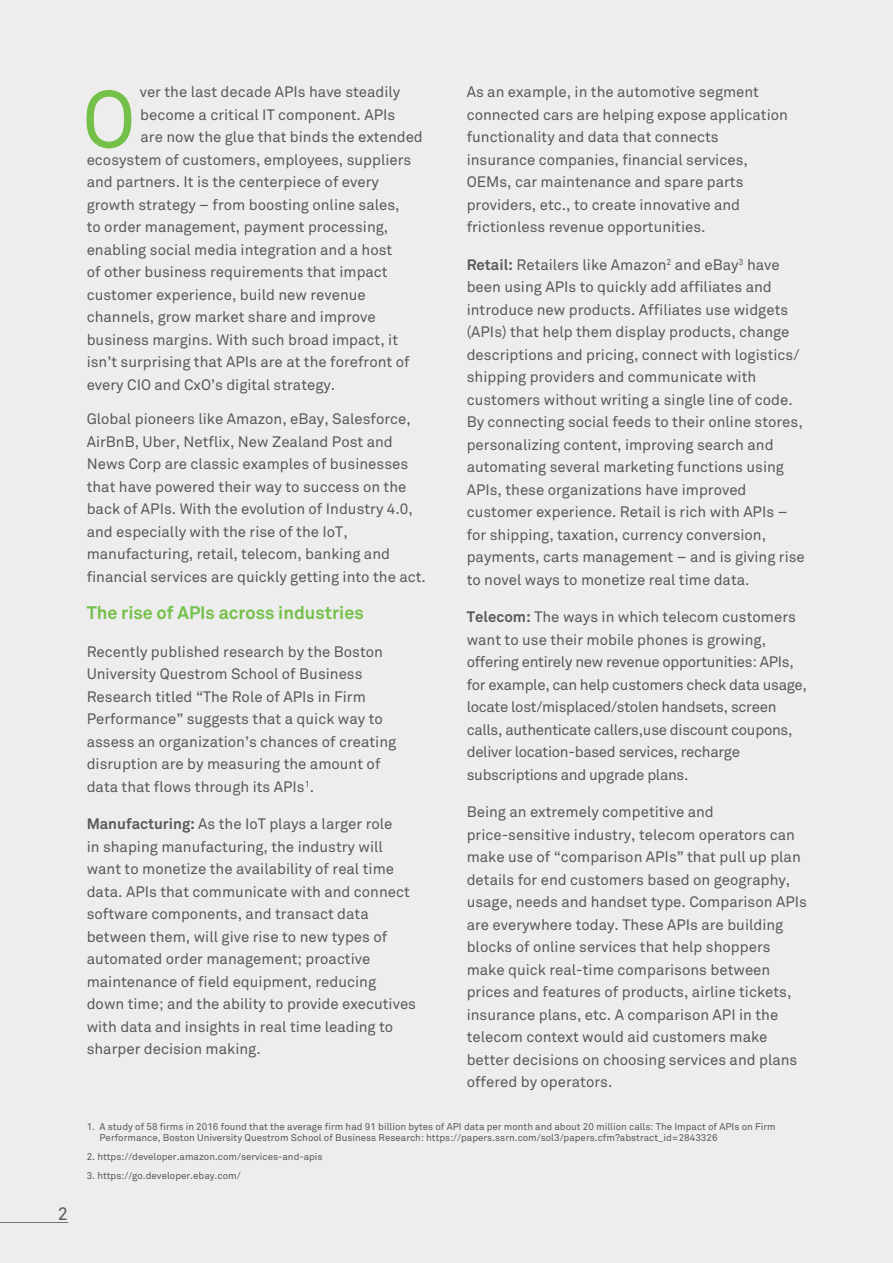
<style>
.page{position:relative;width:893px;height:1263px;background:#ededee}
.page>*{position:absolute;margin:0;border:0;box-sizing:border-box;transform-origin:0 0}
.t1{font:79.5px "Wipro Akkurat";color:#74c049}
.t2{font:700 18px "Wipro Akkurat";color:#74c049}
.t3{font:18px "Wipro Akkurat";color:#58595b}
.t4{font:15px/22.5px "Wipro Akkurat";color:#58595b}
.t5{font:15px/22.5px "Wipro Akkurat";letter-spacing:-.02em;color:#58595b}
.t6{font:9.75px/11.2px "Wipro Akkurat";color:#58595b}
.s1{font-weight:700}
</style>
<div class="page">
<svg style="left:0;top:1222px;width:68px;height:1px"></svg>
<p class="t3" style="left:58px;top:1204px;width:12px">2</p>
<h1 class="t1" style="left:82px;top:73px;width:55px">O</h1>
<p class="t4" style="left:467px;top:81px;width:323px">As an example, in the automotive segment connected cars are helping expose application functionality and data that connects insurance companies, financial services, OEMs, car maintenance and spare parts providers, etc., to create innovative and frictionless revenue opportunities.</p>
<p class="t4" style="left:467px;top:253px;width:340px"><span class="s1">Retail:</span> Retailers like Amazon<sup>2</sup> and eBay<sup>3</sup> have been using APIs to quickly add affiliates and introduce new products. Affiliates use widgets (APIs) that help them display products, change descriptions and pricing, connect with logistics/ shipping providers and communicate with customers without writing a single line of code.<br>By connecting social feeds to their online stores, personalizing content, improving search and automating several marketing functions using APIs, these organizations have improved customer experience. Retail is rich with APIs – for shipping, taxation, currency conversion, payments, carts management – and is giving rise to novel ways to monetize real time data.</p>
<p class="t5" style="left:467px;top:606px;width:342px"><span class="s1">Telecom:</span> The ways in which telecom customers want to use their mobile phones is growing, offering entirely new revenue opportunities: APIs, for example, can help customers check data usage, locate lost/misplaced/stolen handsets, screen calls, authenticate callers,use discount coupons, deliver location-based services, recharge subscriptions and upgrade plans.</p>
<p class="t4" style="left:467px;top:801px;width:342px">Being an extremely competitive and price-sensitive industry, telecom operators can make use of “comparison APIs” that pull up plan details for end customers based on geography, usage, needs and handset type. Comparison APIs are everywhere today. These APIs are building blocks of online services that help shoppers make quick real-time comparisons between prices and features of products, airline tickets, insurance plans, etc. A comparison API in the telecom context would aid customers make better decisions on choosing services and plans offered by operators.</p>
<p class="t4" style="left:140px;top:81px;width:262px">ver the last decade APIs have steadily</p>
<p class="t4" style="left:140px;top:103px;width:257px">become a critical IT component. APIs</p>
<p class="t4" style="left:141px;top:126px;width:284px">are now the glue that binds the extended</p>
<p class="t4" style="left:87px;top:148px;width:326px">ecosystem of customers, employees, suppliers</p>
<p class="t4" style="left:87px;top:171px;width:294px">and partners. It is the centerpiece of every</p>
<p class="t4" style="left:87px;top:193px;width:314px">growth strategy – from boosting online sales,</p>
<p class="t4" style="left:87px;top:216px;width:303px">to order management, payment processing,</p>
<p class="t4" style="left:87px;top:238px;width:307px">enabling social media integration and a host</p>
<p class="t4" style="left:87px;top:261px;width:302px">of other business requirements that impact</p>
<p class="t4" style="left:87px;top:283px;width:281px">customer experience, build new revenue</p>
<p class="t4" style="left:87px;top:306px;width:291px">channels, grow market share and improve</p>
<p class="t4" style="left:87px;top:328px;width:313px">business margins. With such broad impact, it</p>
<p class="t4" style="left:87px;top:351px;width:324px">isn’t surprising that APIs are at the forefront of</p>
<p class="t4" style="left:87px;top:373px;width:250px">every CIO and CxO’s digital strategy.</p>
<p class="t4" style="left:87px;top:408px;width:341px">Global pioneers like Amazon, eBay, Salesforce, AirBnB, Uber, Netflix, New Zealand Post and News Corp are classic examples of businesses that have powered their way to success on the back of APIs. With the evolution of Industry 4.0, and especially with the rise of the IoT, manufacturing, retail, telecom, banking and financial services are quickly getting into the act.</p>
<p class="t2" style="left:87px;top:602px;width:279px">The rise of APIs across industries</p>
<p class="t4" style="left:87px;top:640px;width:311px">Recently published research by the Boston University Questrom School of Business Research titled “The Role of APIs in Firm Performance” suggests that a quick way to assess an organization’s chances of creating disruption are by measuring the amount of data that flows through its APIs<sup>1</sup>.</p>
<p class="t4" style="left:87px;top:813px;width:331px"><span class="s1">Manufacturing:</span> As the IoT plays a larger role<br>in shaping manufacturing, the industry will want to monetize the availability of real time data. APIs that communicate with and connect software components, and transact data between them, will give rise to new types of automated order management; proactive maintenance of field equipment, reducing down time; and the ability to provide executives with data and insights in real time leading to sharper decision making.</p>
<p class="t6" style="left:100px;top:1121px;width:678px;text-indent:-13px">1. A study of 58 firms in 2016 found that the average firm had 91 billion bytes of API data per month and about 20 million calls: The Impact of APIs on Firm<br>Performance, Boston University Questrom School of Business Research: https://papers.ssrn.com/sol3/papers.cfm?abstract_id=2843326</p>
<p class="t6" style="left:87px;top:1151px;width:238px">2. https://developer.amazon.com/services-and-apis</p>
<p class="t6" style="left:87px;top:1170px;width:155px">3. https://go.developer.ebay.com/</p>
</div>
